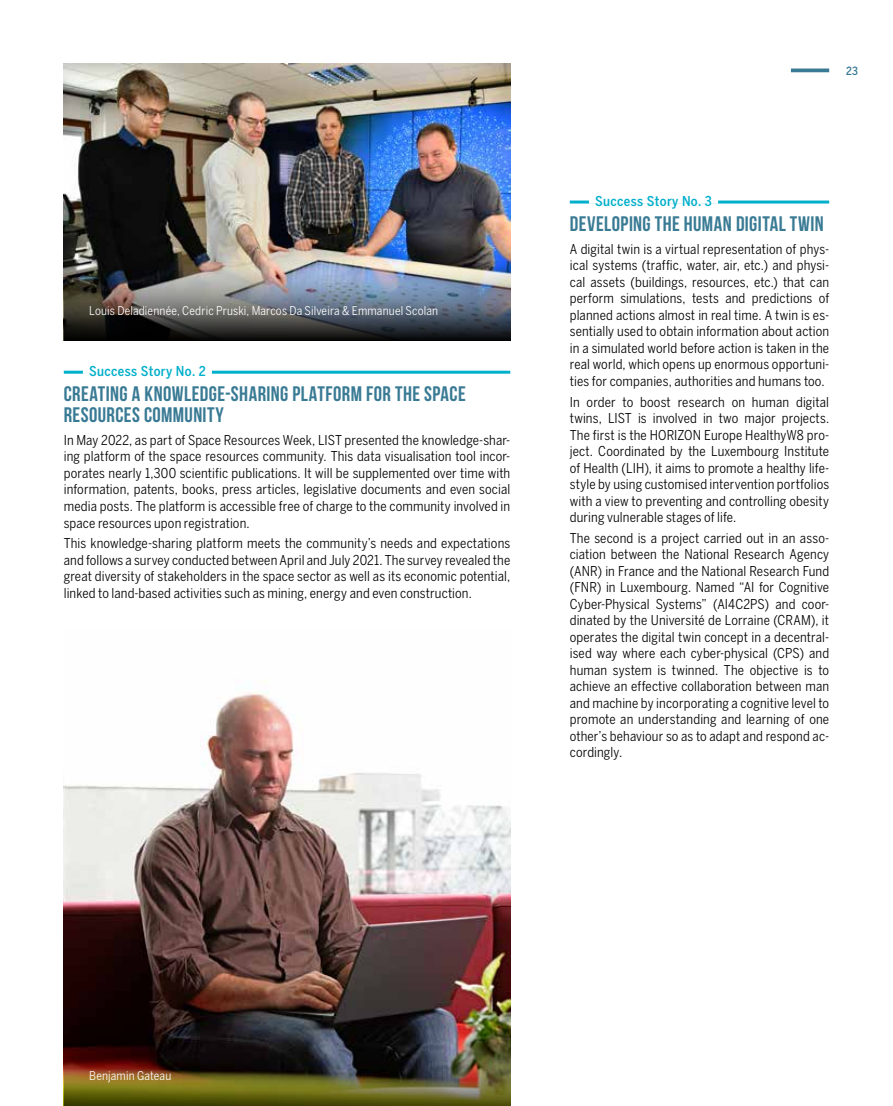
<style>
.page{position:relative;width:893px;height:1106px;background:#fff}
.page>*{position:absolute;margin:0;border:0;box-sizing:border-box;transform-origin:0 0}
.t1{font:21px/21px "Bebas Neue";letter-spacing:.02em;color:#397a94}
.t2{font:condensed 13.5px/16.5px "Benton Sans";letter-spacing:.01em;color:#000;text-align:justify}
.t3{font:500 condensed 13.5px "Benton Sans";letter-spacing:.025em;color:#00afcb}
.t4{font:condensed 12px "Benton Sans";letter-spacing:.015em;color:#fff}
.t5{font:500 condensed 11.25px "Benton Sans";color:#397a94}
</style>
<div class="page">
<hr style="left:570px;top:200px;width:259px;height:3px;background:#00afcb">
<div style="left:589px;top:199px;width:129px;height:5px;background:#fff"></div>
<hr style="left:64px;top:371px;width:446px;height:3px;background:#00afcb">
<div style="left:83px;top:369px;width:129px;height:5px;background:#fff"></div>
<img style="left:64px;top:680px;width:446px;height:370px">
<img style="left:64px;top:64px;width:446px;height:200px">
<svg style="left:791px;top:68px;width:38px;height:4px"></svg>
<img style="left:64px;top:264px;width:446px;height:76px">
<img style="left:64px;top:1050px;width:446px;height:56px">
<p class="t4" style="left:89px;top:303px;width:350px">Louis Deladiennée, Cedric Pruski, Marcos Da Silveira &amp; Emmanuel Scolan</p>
<p class="t3" style="left:89px;top:363px;width:118px">Success Story No. 2</p>
<h1 class="t1" style="left:64px;top:383px;width:403px">CREATING A KNOWLEDGE-SHARING PLATFORM FOR THE SPACE<br>RESOURCES COMMUNITY</h1>
<p class="t2" style="left:64px;top:432px;width:448px">In May 2022, as part of Space Resources Week, LIST presented the knowledge-shar&shy;ing platform of the space resources community. This data visualisation tool incor&shy;porates nearly 1,300 scientific publications. It will be supplemented over time with information, patents, books, press articles, legislative documents and even social media posts. The platform is accessible free of charge to the community involved in space resources upon registration.</p>
<p class="t2" style="left:64px;top:535px;width:448px">This knowledge-sharing platform meets the community’s needs and expectations and follows a survey conducted between April and July 2021. The survey revealed the great diversity of stakeholders in the space sector as well as its economic potential, linked to land-based activities such as mining, energy and even construction.</p>
<p class="t5" style="left:846px;top:64px;width:13px">23</p>
<p class="t3" style="left:595px;top:193px;width:118px">Success Story No. 3</p>
<h1 class="t1" style="left:570px;top:213px;width:255px">DEVELOPING THE HUMAN DIGITAL TWIN</h1>
<p class="t2" style="left:570px;top:240px;width:261px">A digital twin is a virtual representation of phys&shy;ical systems (traffic, water, air, etc.) and physi&shy;cal assets (buildings, resources, etc.) that can perform simulations, tests and predictions of planned actions almost in real time. A twin is es&shy;sentially used to obtain information about action in a simulated world before action is taken in the real world, which opens up enormous opportuni&shy;ties for companies, authorities and humans too.</p>
<p class="t2" style="left:570px;top:393px;width:261px">In order to boost research on human digital twins, LIST is involved in two major projects.<br>The first is the HORIZON Europe HealthyW8 pro&shy;ject. Coordinated by the Luxembourg Institute of Health (LIH), it aims to promote a healthy life&shy;style by using customised intervention portfolios with a view to preventing and controlling obesity during vulnerable stages of life.</p>
<p class="t2" style="left:570px;top:529px;width:261px">The second is a project carried out in an asso&shy;ciation between the National Research Agency (ANR) in France and the National Research Fund (FNR) in Luxembourg. Named “AI for Cognitive Cyber-Physical Systems” (AI4C2PS) and coor&shy;dinated by the Université de Lorraine (CRAM), it operates the digital twin concept in a decentral&shy;ised way where each cyber-physical (CPS) and human system is twinned. The objective is to achieve an effective collaboration between man and machine by incorporating a cognitive level to promote an understanding and learning of one other’s behaviour so as to adapt and respond ac&shy;cordingly.</p>
<p class="t4" style="left:89px;top:1069px;width:84px">Benjamin Gateau</p>
</div>
